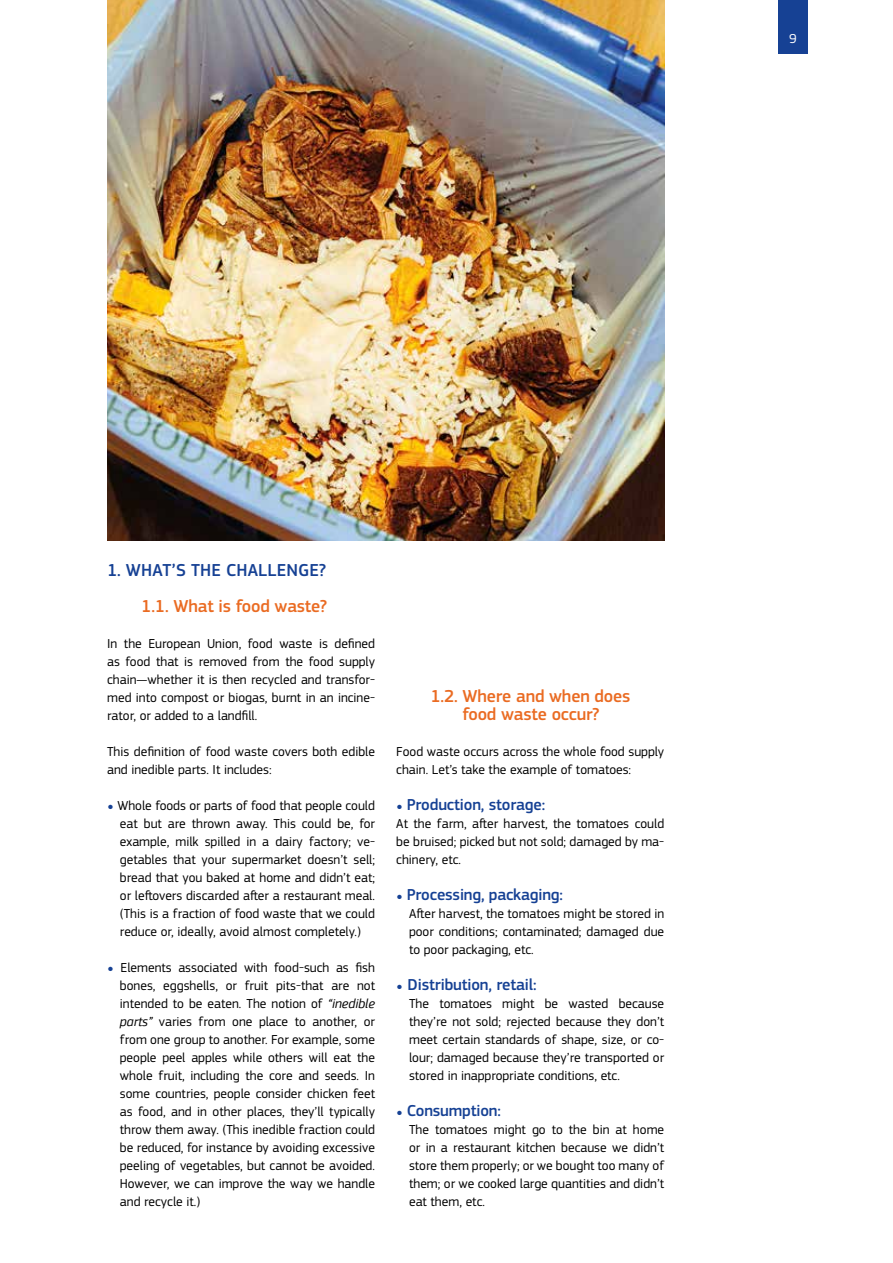
<style>
.page{position:relative;width:893px;height:1263px;background:#fff}
.page>*{position:absolute;margin:0;border:0;box-sizing:border-box;transform-origin:0 0}
.t1{font:500 18px/18px "EC Square Sans Pro";letter-spacing:-.01em;color:#ea6b22;text-align:center}
.t2{font:500 18px "EC Square Sans Pro";letter-spacing:.01em;color:#164194}
.t3{font:500 16.5px "EC Square Sans Pro";letter-spacing:-.01em;color:#164194}
.t4{font:13.5px/18px "EC Square Sans Pro";color:#000;text-align:justify}
.t5{font:13.5px "EC Square Sans Pro";color:#fff}
.s1{font-size:24px;color:#164194}
.s2{font-style:italic}
.s3{font-weight:400;font-size:24px}
</style>
<div class="page">
<div style="left:778px;top:0;width:30px;height:54px;background:#164194"></div>
<img style="left:107px;top:0;width:557px;height:540px">
<p class="t5" style="left:789px;top:30px;width:9px">9</p>
<h1 class="t2" style="left:107px;top:560px;width:221px">1. WHAT’S THE CHALLENGE?</h1>
<h1 class="t1" style="left:141px;top:597px;width:188px">1.1. What is food waste?</h1>
<p class="t4" style="left:107px;top:635px;width:269px">In the European Union, food waste is defined as food that is removed from the food supply chain—whether it is then recycled and transfor&shy;med into compost or biogas, burnt in an incine&shy;rator, or added to a landfill.</p>
<p class="t4" style="left:107px;top:743px;width:269px">This definition of food waste covers both edible and inedible parts. It includes:</p>
<p class="t4" style="left:120px;top:797px;width:257px;text-indent:-13px"><span class="s1">•</span> Whole foods or parts of food that people could eat but are thrown away. This could be, for example, milk spilled in a dairy factory; ve&shy;getables that your supermarket doesn’t sell; bread that you baked at home and didn’t eat; or leftovers discarded after a restaurant meal. (This is a fraction of food waste that we could reduce or, ideally, avoid almost completely.)</p>
<p class="t4" style="left:120px;top:959px;width:257px;text-indent:-13px"><span class="s1">•</span> Elements associated with food-such as fish bones, eggshells, or fruit pits-that are not intended to be eaten. The notion of <span class="s2">“inedible parts”</span> varies from one place to another, or from one group to another. For example, some people peel apples while others will eat the whole fruit, including the core and seeds. In some countries, people consider chicken feet as food, and in other places, they’ll typically throw them away. (This inedible fraction could be reduced, for instance by avoiding excessive peeling of vegetables, but cannot be avoided.<br>However, we can improve the way we handle and recycle it.)</p>
<h1 class="t1" style="left:430px;top:687px;width:201px">1.2. Where and when does food waste occur?</h1>
<p class="t4" style="left:396px;top:743px;width:269px">Food waste occurs across the whole food supply chain. Let’s take the example of tomatoes:</p>
<p class="t3" style="left:396px;top:795px;width:150px"><span class="s3">•</span> Production, storage:</p>
<p class="t4" style="left:396px;top:815px;width:269px">At the farm, after harvest, the tomatoes could be bruised; picked but not sold; damaged by ma&shy;chinery, etc.</p>
<p class="t3" style="left:396px;top:885px;width:168px"><span class="s3">•</span> Processing, packaging:</p>
<p class="t4" style="left:409px;top:905px;width:257px">After harvest, the tomatoes might be stored in poor conditions; contaminated; damaged due to poor packaging, etc.</p>
<p class="t3" style="left:396px;top:975px;width:142px"><span class="s3">•</span> Distribution, retail:</p>
<p class="t4" style="left:409px;top:995px;width:257px">The tomatoes might be wasted because they’re not sold; rejected because they don’t meet certain standards of shape, size, or co&shy;lour; damaged because they’re transported or stored in inappropriate conditions, etc.</p>
<p class="t3" style="left:396px;top:1101px;width:106px"><span class="s3">•</span> Consumption:</p>
<p class="t4" style="left:409px;top:1121px;width:257px">The tomatoes might go to the bin at home or in a restaurant kitchen because we didn’t store them properly; or we bought too many of them; or we cooked large quantities and didn’t eat them, etc.</p>
</div>
